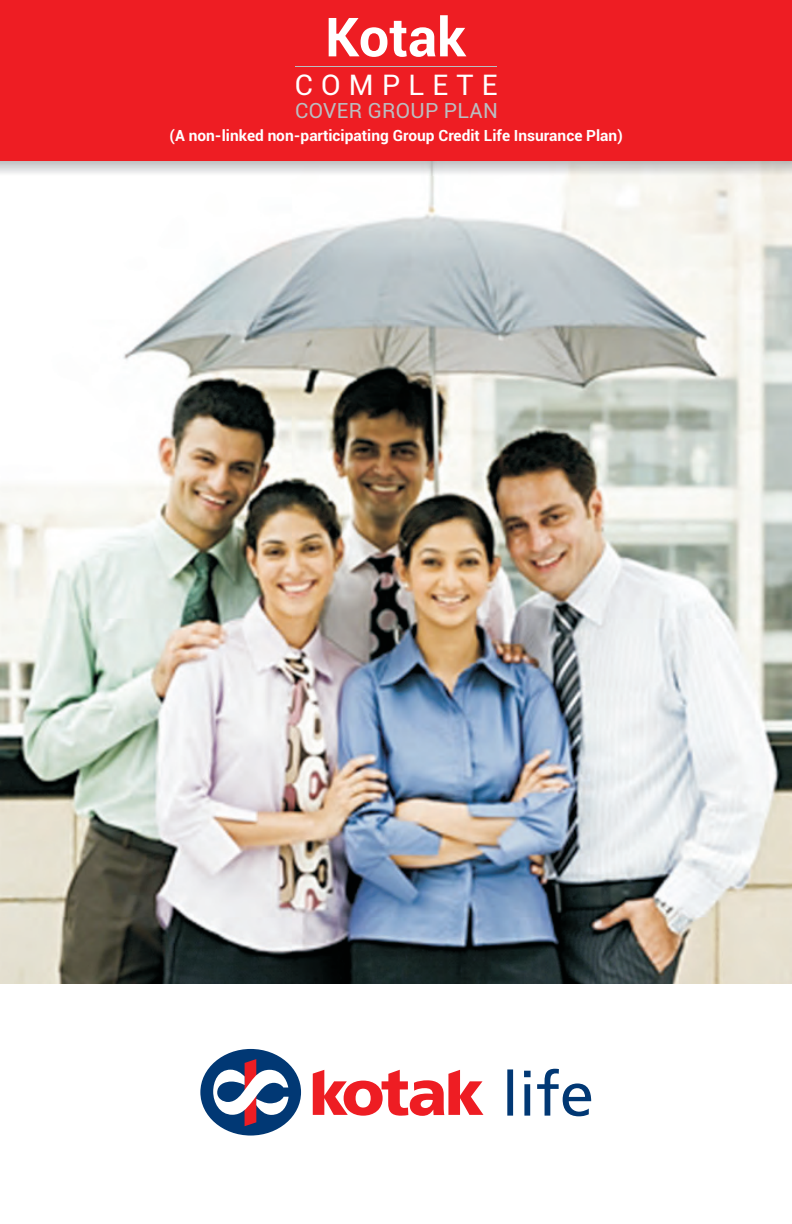
<style>
.page{position:relative;width:792px;height:1224px;background:#fff}
.page>*{position:absolute;margin:0;border:0;box-sizing:border-box;transform-origin:0 0}
.t1{font:700 54px "Roboto";color:#fff}
.t2{font:28.6px "Roboto";letter-spacing:.29em;color:#fff}
.t3{font:21px "Roboto";letter-spacing:.015em;color:#bcbdc0}
.t4{font:700 15.4px "Roboto";color:#fff}
</style>
<div class="page">
<img style="left:0;top:176px;width:792px;height:807px">
<svg style="left:313px;top:1070px;width:170px;height:46px"></svg>
<div style="left:200px;top:1049px;width:101px;height:87px;background:#013874;border-radius:50%"></div>
<svg style="left:213px;top:1059px;width:76px;height:67px"></svg>
<svg style="left:507px;top:1069px;width:84px;height:47px"></svg>
<div style="left:0;top:0;width:792px;height:161px;background:#ee1d23"></div>
<hr style="left:295px;top:66px;width:202px;height:1px;background:#bcbdc0">
<h1 class="t1" style="left:325px;top:16px;width:142px">Kotak</h1>
<h2 class="t2" style="left:295px;top:74px;width:204px">COMPLETE</h2>
<h3 class="t3" style="left:295px;top:102px;width:204px">COVER GROUP PLAN</h3>
<p class="t4" style="left:170px;top:130px;width:455px">(A non-linked non-participating Group Credit Life Insurance Plan)</p>
</div>
